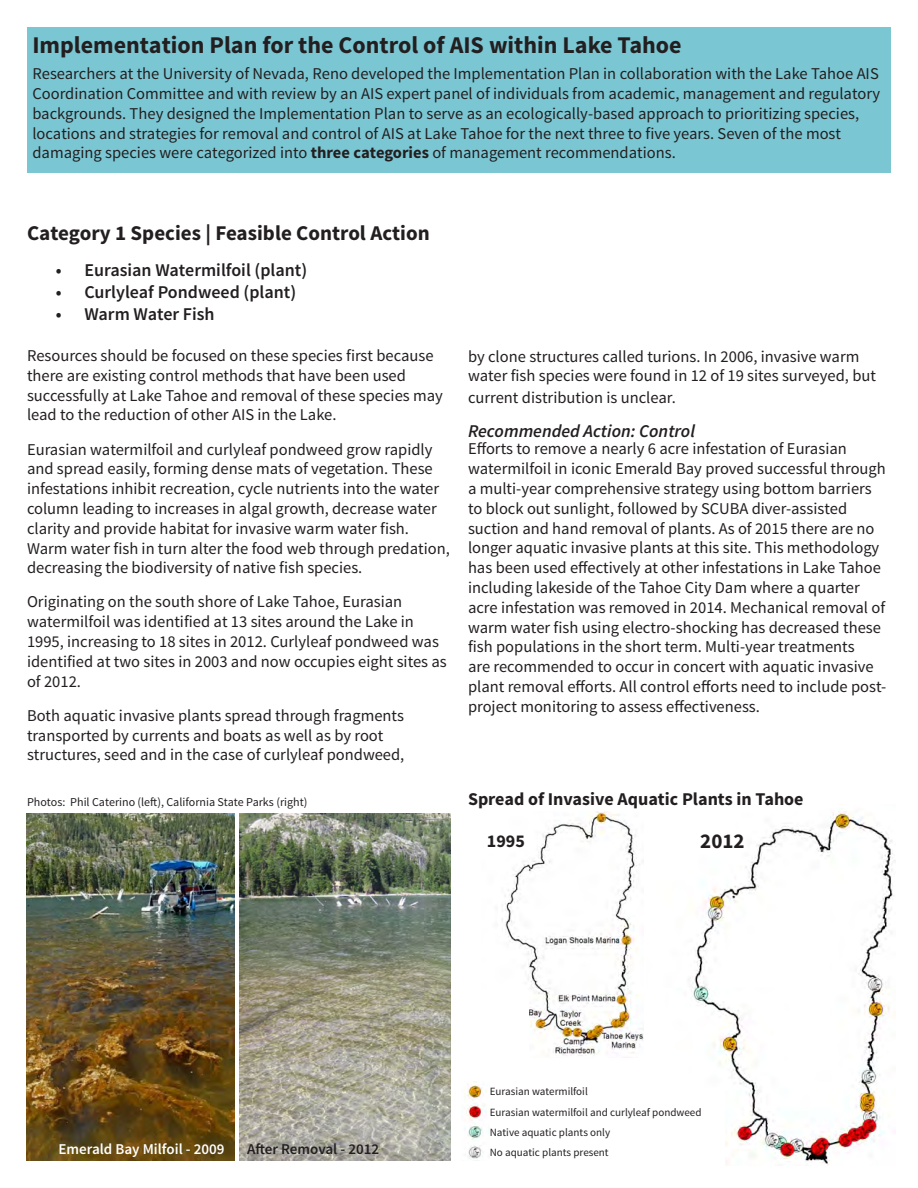
<style>
.page{position:relative;width:918px;height:1188px;background:#fff}
.page>*{position:absolute;margin:0;border:0;box-sizing:border-box;transform-origin:0 0}
.t1{font:700 24px "Source Sans Pro";color:#231f20}
.t2{font:700 21px "Source Sans Pro";color:#231f20}
.t3{font:600 18px "Source Sans Pro";color:#231f20}
.t4{font:700 18px "Source Sans Pro";color:#231f20}
.Subheading{font:italic 600 18px "Source Sans Pro";color:#231f20}
.t5{font:16.5px/19.8px "Source Sans Pro";color:#231f20}
.t6{font:600 15px "Source Sans Pro";color:#fff}
.t7{font:600 15px "Source Sans Pro";color:#231f20}
.t8{font:12px "Source Sans Pro";color:#231f20}
.t9{font:11.1px "Source Sans Pro";color:#231f20}
.s1{font-weight:700}
</style>
<div class="page">
<div style="left:27px;top:27px;width:864px;height:146px;background:#7bc6d3"></div>
<img style="left:691px;top:811px;width:205px;height:354px">
<img style="left:691px;top:1088px;width:34px;height:77px">
<img style="left:502px;top:812px;width:142px;height:246px">
<img style="left:450px;top:991px;width:79px;height:89px">
<img style="left:27px;top:814px;width:208px;height:347px">
<img style="left:240px;top:814px;width:210px;height:347px">
<img style="left:464px;top:1081px;width:23px;height:80px">
<p class="t1" style="left:32px;top:29px;width:651px">Implementation Plan for the Control of AIS within Lake Tahoe</p>
<p class="t5" style="left:32px;top:64px;width:849px">Researchers at the University of Nevada, Reno developed the Implementation Plan in collaboration with the Lake Tahoe AIS Coordination Committee and with review by an AIS expert panel of individuals from academic, management and regulatory backgrounds. They designed the Implementation Plan to serve as an ecologically-based approach to prioritizing species, locations and strategies for removal and control of AIS at Lake Tahoe for the next three to five years. Seven of the most damaging species were categorized into <span class="s1">three categories</span> of management recommendations.</p>
<p class="t2" style="left:27px;top:220px;width:404px">Category 1 Species | Feasible Control Action</p>
<p class="t3" style="left:56px;top:259px;width:253px">• Eurasian Watermilfoil (plant)</p>
<p class="t3" style="left:56px;top:281px;width:242px">• Curlyleaf Pondweed (plant)</p>
<p class="t3" style="left:56px;top:302px;width:160px">• Warm Water Fish</p>
<p class="t5" style="left:27px;top:346px;width:417px">Resources should be focused on these species first because there are existing control methods that have been used successfully at Lake Tahoe and removal of these species may lead to the reduction of other AIS in the Lake.</p>
<p class="t5" style="left:27px;top:439px;width:424px">Eurasian watermilfoil and curlyleaf pondweed grow rapidly and spread easily, forming dense mats of vegetation. These infestations inhibit recreation, cycle nutrients into the water column leading to increases in algal growth, decrease water clarity and provide habitat for invasive warm water fish.<br>Warm water fish in turn alter the food web through predation, decreasing the biodiversity of native fish species.</p>
<p class="t5" style="left:27px;top:592px;width:421px">Originating on the south shore of Lake Tahoe, Eurasian watermilfoil was identified at 13 sites around the Lake in 1995, increasing to 18 sites in 2012. Curlyleaf pondweed was identified at two sites in 2003 and now occupies eight sites as of 2012.</p>
<p class="t5" style="left:27px;top:706px;width:379px">Both aquatic invasive plants spread through fragments transported by currents and boats as well as by root structures, seed and in the case of curlyleaf pondweed,</p>
<p class="t5" style="left:468px;top:346px;width:410px">by clone structures called turions. In 2006, invasive warm water fish species were found in 12 of 19 sites surveyed, but</p>
<p class="t5" style="left:468px;top:388px;width:209px">current distribution is unclear.</p>
<p class="Subheading" style="left:468px;top:420px;width:229px">Recommended Action: Control</p>
<p class="t5" style="left:468px;top:439px;width:420px">Efforts to remove a nearly 6 acre infestation of Eurasian watermilfoil in iconic Emerald Bay proved successful through a multi-year comprehensive strategy using bottom barriers to block out sunlight, followed by SCUBA diver-assisted suction and hand removal of plants. As of 2015 there are no longer aquatic invasive plants at this site. This methodology has been used effectively at other infestations in Lake Tahoe including lakeside of the Tahoe City Dam where a quarter acre infestation was removed in 2014. Mechanical removal of warm water fish using electro-shocking has decreased these fish populations in the short term. Multi-year treatments<br>are recommended to occur in concert with aquatic invasive plant removal efforts. All control efforts need to include post&shy;project monitoring to assess effectiveness.</p>
<p class="t8" style="left:27px;top:795px;width:282px">Photos: Phil Caterino (left), California State Parks (right)</p>
<p class="t4" style="left:468px;top:787px;width:337px">Spread of Invasive Aquatic Plants in Tahoe</p>
<p class="t6" style="left:58px;top:1139px;width:168px">Emerald Bay Milfoil - 2009</p>
<p class="t7" style="left:247px;top:1139px;width:133px">After Removal - 2012</p>
<p class="t4" style="left:487px;top:829px;width:40px">1995</p>
<p class="t2" style="left:700px;top:828px;width:46px">2012</p>
<p class="t9" style="left:490px;top:1085px;width:100px">Eurasian watermilfoil</p>
<p class="t9" style="left:490px;top:1105px;width:213px">Eurasian watermilfoil and curlyleaf pondweed</p>
<p class="t9" style="left:490px;top:1125px;width:122px">Native aquatic plants only</p>
<p class="t9" style="left:490px;top:1146px;width:120px">No aquatic plants present</p>
</div>
